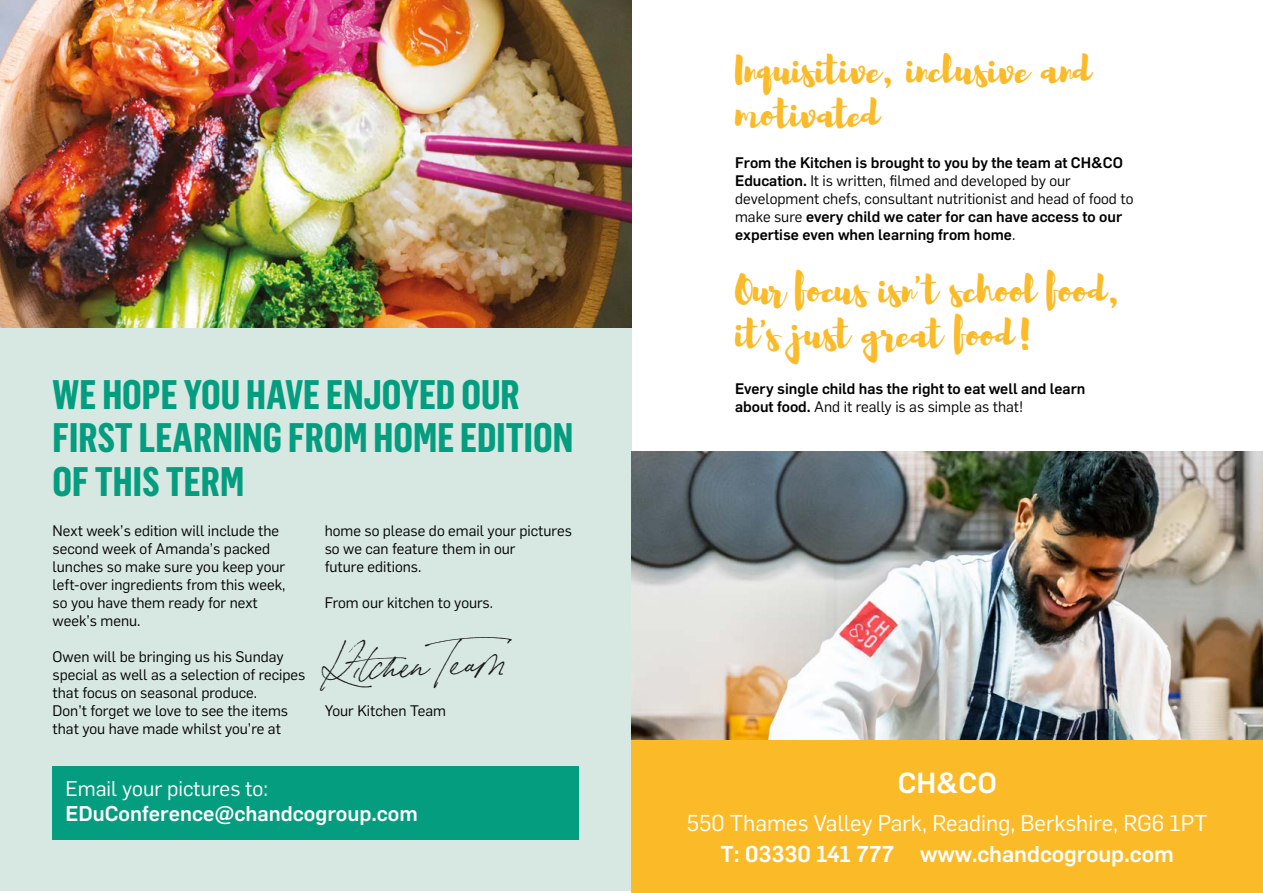
<style>
.page{position:relative;width:1263px;height:893px;background:#fff}
.page>*{position:absolute;margin:0;border:0;box-sizing:border-box;transform-origin:0 0}
.t1{font:43.05px "Bon Vivant";color:#131313}
.t2{font:700 40.5px/43.5px "Flama Cond";color:#049d7f}
.t3{font:37.5px/43.5px "Brusher";color:#fbbb29}
.t4{font:500 28.5px "Flama";color:#fff}
.t5{font:22.5px "Flama";color:#fff}
.t6{font:500 22.5px "Flama";color:#fff}
.t7{font:500 21px "Flama";color:#fff}
.t8{font:21px "Flama";color:#fff}
.t9{font:15px/18px "Flama";color:#000}
.t10{font:500 15px/18px "Flama";color:#000}
.s1{font-weight:400}
</style>
<div class="page">
<div style="left:0;top:301px;width:631px;height:590px;background:#d7e7e1"></div>
<div style="left:631px;top:740px;width:632px;height:153px;background:#fbbb29"></div>
<img style="left:631px;top:452px;width:632px;height:288px">
<div style="left:53px;top:767px;width:526px;height:73px;background:#049d7f"></div>
<img style="left:0;top:0;width:631px;height:327px">
<h2 class="t2" style="left:53px;top:371px;width:522px">WE HOPE YOU HAVE ENJOYED OUR<br>FIRST LEARNING FROM HOME EDITION<br>OF THIS TERM</h2>
<p class="t9" style="left:53px;top:521px;width:234px">Next week’s edition will include the second week of Amanda’s packed lunches so make sure you keep your left-over ingredients from this week, so you have them ready for next week’s menu.</p>
<p class="t9" style="left:53px;top:647px;width:254px">Owen will be bringing us his Sunday special as well as a selection of recipes that focus on seasonal produce.<br>Don’t forget we love to see the items that you have made whilst you’re at</p>
<p class="t9" style="left:325px;top:521px;width:249px">home so please do email your pictures so we can feature them in our<br>future editions.</p>
<p class="t9" style="left:325px;top:593px;width:170px">From our kitchen to yours.</p>
<h1 class="t1" style="left:321px;top:638px;width:184px;rotate:-2deg">KitchenTeam</h1>
<p class="t9" style="left:325px;top:701px;width:123px">Your Kitchen Team</p>
<h3 class="t8" style="left:65px;top:773px;width:204px">Email your pictures to:</h3>
<h3 class="t7" style="left:65px;top:798px;width:354px">EDuConference@chandcogroup.com</h3>
<h3 class="t3" style="left:735px;top:53px;width:357px">Inquisitive, inclusive and motivated</h3>
<p class="t10" style="left:735px;top:153px;width:400px">From the Kitchen is brought to you by the team at CH&amp;CO Education. <span class="s1">It is written, filmed and developed by our development chefs, consultant nutritionist and head of food to make sure</span> every child we cater for can have access to our expertise even when learning from home<span class="s1">.</span></p>
<h3 class="t3" style="left:735px;top:274px;width:387px">Our focus isn't school food, it's just great food!</h3>
<p class="t10" style="left:735px;top:379px;width:352px">Every single child has the right to eat well and learn about food. <span class="s1">And it really is as simple as that!</span></p>
<h3 class="t4" style="left:898px;top:762px;width:101px">CH&amp;CO</h3>
<h3 class="t5" style="left:687px;top:806px;width:522px">550 Thames Valley Park, Reading, Berkshire, RG6 1PT</h3>
<h3 class="t6" style="left:720px;top:837px;width:455px">T: 03330 141 777 www.chandcogroup.com</h3>
</div>
